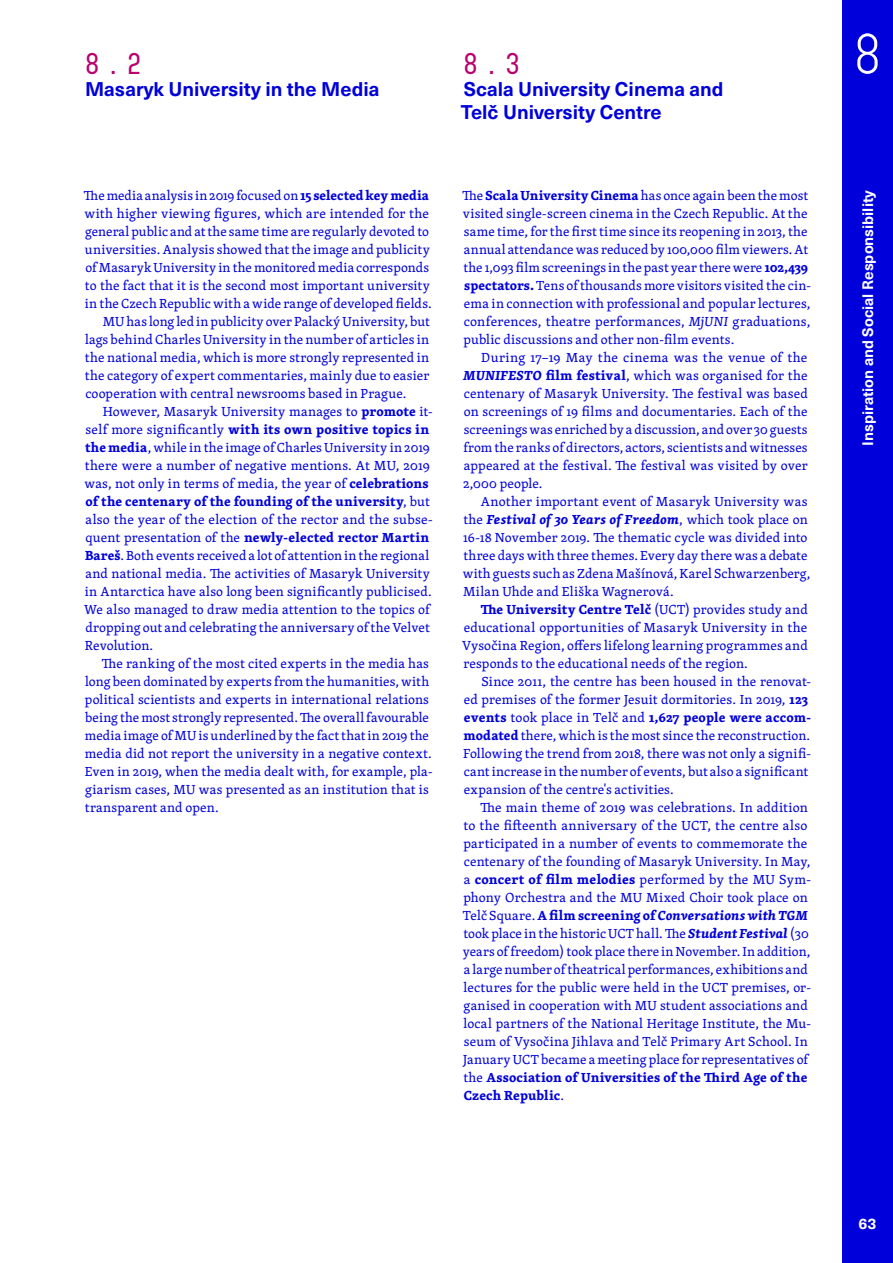
<style>
.page{position:relative;width:893px;height:1263px;background:#fff}
.page>*{position:absolute;margin:0;border:0;box-sizing:border-box;transform-origin:0 0}
.t1{font:57px "Muni";color:#fff}
.Podkapitola_nadpis{font:500 30px "Muni";color:#ba006e}
.Podkapitola_nadpis-2{font:700 19.5px/22.5px "Neue Haas Unica Pro";color:#0000db}
.t2{font:700 15px "Neue Haas Unica Pro";color:#fff}
.Text_bezny_odstavec{font:13.5px/18px "Skolar Latin";letter-spacing:.01em;color:#0000db}
.Text_bezny{font:13.5px/18px "Skolar Latin";letter-spacing:.01em;color:#0000db}
.s1{font-weight:700}
.s2{font-style:italic}
.s3{font-weight:700;font-style:italic}
</style>
<div class="page">
<div style="left:842px;top:0;width:51px;height:1263px;background:#0000db"></div>
<p class="Podkapitola_nadpis" style="left:82px;top:47px;width:65px">8.2</p>
<p class="Podkapitola_nadpis-2" style="left:85px;top:78px;width:296px">Masaryk University in the Media</p>
<p class="Text_bezny" style="left:84px;top:186px;width:349px">The media analysis in2019 focused on<span class="s1">15 selected key media </span>with higher viewing figures, which are intended for the general public and atthe same time are regularly devoted to universities.Analysis showed thatthe image and publicity of MasarykUniversity in the monitored media corresponds to the fact that it is the second most important university in the Czech Republic with a wide range of developed fields.</p>
<p class="Text_bezny_odstavec" style="left:85px;top:312px;width:346px;text-align:justify;text-indent:18px">MUhas long led in publicity over PalackýUniversity, but lags behind CharlesUniversity in the number of articles in the national media, which is more strongly represented in the category of expert commentaries, mainly due to easier cooperation with central newsrooms based in Prague.</p>
<p class="Text_bezny_odstavec" style="left:84px;top:402px;width:350px;text-indent:19px">However, Masaryk University manages to <span class="s1">promote</span> it&shy;self more significantly <span class="s1">with its own positive topics in the media</span>, while in the image of CharlesUniversity in 2019 there were a number of negative mentions. At MU, 2019 was, not only in terms of media, the year of <span class="s1">celebrations of the centenary of the founding of the university</span>, but also the year of the election of the rector and the subse&shy;quent presentation of the <span class="s1">newly-elected rector Martin Bareš</span>. Both events received a lot of attention in the regional and national media. The activities of Masaryk University in Antarctica have also long been significantly publicised.<br>We also managed to draw media attention to the topics of dropping out and celebrating the anniversary oftheVelvet Revolution.</p>
<p class="Text_bezny_odstavec" style="left:85px;top:654px;width:350px;text-indent:17px">The ranking of the most cited experts in the media has long been dominated by experts from the humanities, with political scientists and experts in international relations being the most strongly represented.The overallfavourable media image of MUis underlined by the factthatin 2019 the media did not report the university in a negative context.<br>Even in 2019, when the media dealt with, for example, pla&shy;giarism cases, MU was presented as an institution that is transparent and open.</p>
<p class="Podkapitola_nadpis" style="left:460px;top:47px;width:64px">8.3</p>
<p class="Podkapitola_nadpis-2" style="left:461px;top:78px;width:264px">Scala University Cinema and<br>Telč University Centre</p>
<p class="Text_bezny" style="left:462px;top:186px;width:350px">The <span class="s1">Scala University Cinema</span> has once again been the most visited single-screen cinema in the Czech Republic. At the same time,for the firsttime since its reopening in 2013,the annual attendance was reduced by 100,000 film viewers.At the 1,093 film screenings in the past year therewere <span class="s1">102,439 spectators.</span> Tens ofthousands more visitors visited the cin&shy;ema in connection with professional and popular lectures, conferences, theatre performances, <span class="s2">MjUNI</span> graduations, public discussions and other non-film events.</p>
<p class="Text_bezny_odstavec" style="left:463px;top:348px;width:346px;text-align:justify;text-indent:18px">During 17−19 May the cinema was the venue of the <span class="s3">MUNIFESTO</span> <span class="s1">film festival</span>, which was organised for the centenary of Masaryk University. The festival was based on screenings of 19 films and documentaries. Each of the screeningswas enriched by a discussion, and over 30 guests from the ranks of directors, actors, scientists andwitnesses appeared at the festival. The festival was visited by over 2,000 people.</p>
<p class="Text_bezny_odstavec" style="left:463px;top:492px;width:349px;text-indent:18px">Another important event of Masaryk University was the <span class="s3">Festival of 30 Years of Freedom</span>, which took place on 16-18 November 2019. The thematic cycle was divided into three days with three themes. Every day there was a debate with guests such as Zdena Mašínová,Karel Schwarzenberg, Milan Uhde and Eliška Wagnerová.</p>
<p class="Text_bezny_odstavec" style="left:462px;top:600px;width:347px;text-align:justify;text-indent:18px"><span class="s1">The University Centre Telč</span> (UCT) provides study and educational opportunities of Masaryk University in the Vysočina Region, offers lifelong learning programmes and responds to the educational needs of the region.</p>
<p class="Text_bezny_odstavec" style="left:463px;top:672px;width:350px;text-indent:18px">Since 2011, the centre has been housed in the renovat&shy;ed premises of the former Jesuit dormitories. In 2019, <span class="s1">123 events</span> took place in Telč and <span class="s1">1,627 people were accom&shy;modated</span> there, which is the most since the reconstruction.<br>Following the trend from 2018, there was not only a signifi&shy;cantincrease in the number of events, but also a significant expansion of the centre's activities.</p>
<p class="Text_bezny_odstavec" style="left:463px;top:798px;width:350px;text-indent:18px">The main theme of 2019 was celebrations. In addition to the fifteenth anniversary of the UCT, the centre also participated in a number of events to commemorate the centenary of the founding of Masaryk University. In May, a <span class="s1">concert of film melodies</span> performed by the MU Sym&shy;phony Orchestra and the MU Mixed Choir took place on Telč Square. <span class="s1">A film screening of</span> <span class="s3">Conversations with TGM </span>took place in the historicUCT hall.The <span class="s3">Student Festival</span>(30 years offreedom)took place there in November.In addition, a large number oftheatrical performances, exhibitions and lectures for the public were held in the UCT premises, or&shy;ganised in cooperation with MU student associations and local partners of the National Heritage Institute, the Mu&shy;seum of Vysočina Jihlava and Telč Primary Art School. In January UCT became a meeting place for representatives of the <span class="s1">Association of Universities of the Third Age of the Czech Republic</span>.</p>
<h1 class="t1" style="left:847px;top:23px;width:41px">8</h1>
<p class="t2" style="left:859px;top:445px;width:257px;rotate:-90deg">Inspiration and Social Responsibility</p>
<p class="t2" style="left:858px;top:1214px;width:19px">63</p>
</div>
